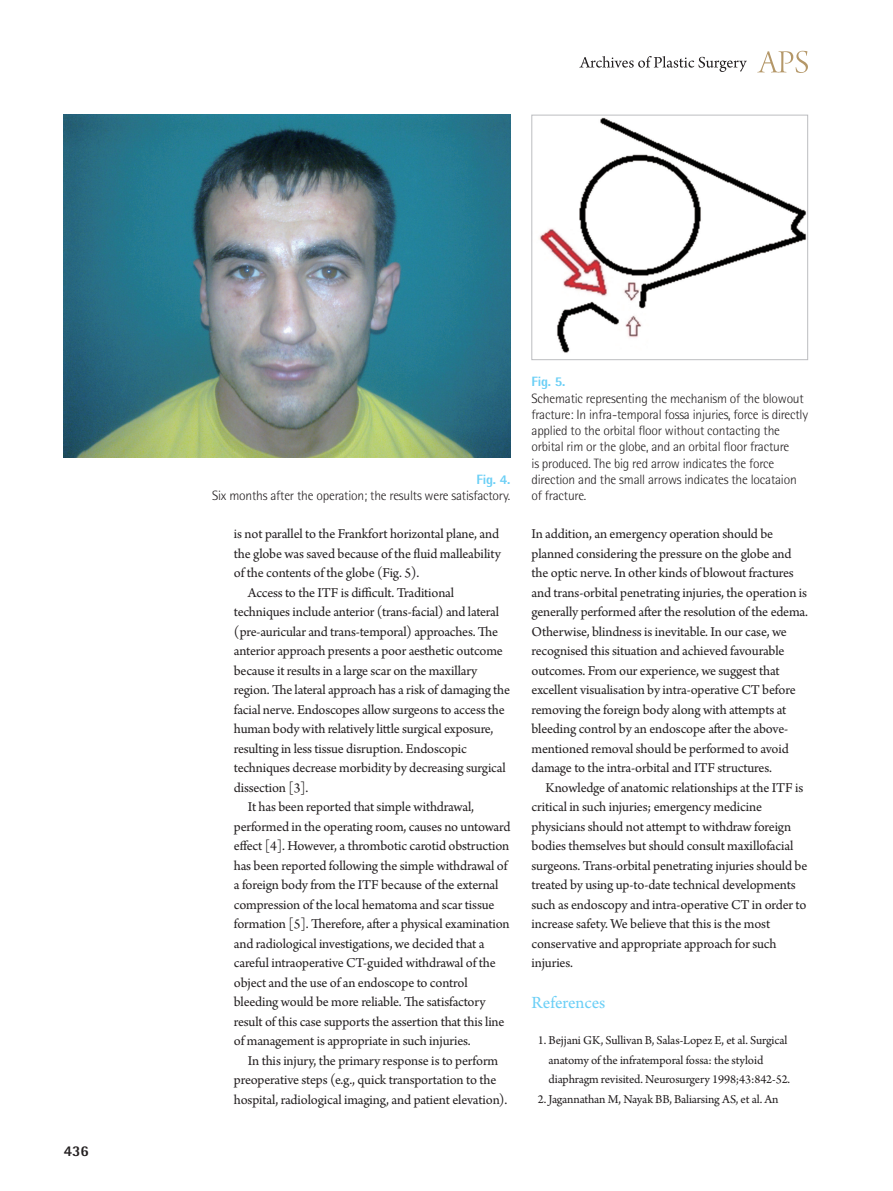
<style>
.page{position:relative;width:893px;height:1191px;background:#fff}
.page>*{position:absolute;margin:0;border:0;box-sizing:border-box;transform-origin:0 0}
.대제목_Letter{font:18px "Arno Pro";letter-spacing:-.005em;color:#6bcff6}
.t1{font:800 15px "Rotis Semi Sans Std";color:#231f20}
.성형_본문_이미지{font:14.25px/19.5px "Arno Pro";letter-spacing:-.015em;color:#231f20}
.표_그림체{font:300 13.5px/16.2px "Rotis Semi Sans Std";letter-spacing:-.015em;color:#231f20}
.참고문헌-1__이미지{font:12.75px/19.5px "Arno Pro";letter-spacing:-.01em;color:#231f20}
.s1{font-weight:800;color:#6bcff6}
</style>
<div class="page">
<svg style="left:757px;top:51px;width:51px;height:22px"></svg>
<svg style="left:579px;top:56px;width:168px;height:16px"></svg>
<img style="left:539px;top:117px;width:267px;height:236px">
<div style="left:531px;top:115px;width:277px;height:245px;border:1px solid #bcbdc0"></div>
<img style="left:64px;top:115px;width:446px;height:342px">
<p class="t1" style="left:64px;top:1141px;width:27px">436</p>
<p class="표_그림체" style="left:212px;top:471px;width:300px;text-align:right"><span class="s1">Fig. 4.<br></span>Six months after the operation; the results were satisfactory.</p>
<p class="성형_본문_이미지" style="left:234px;top:525px;width:268px;text-align:justify">is not parallel to the Frankfort horizontal plane, and the globe was saved because of the fluid malleability of the contents of the globe (Fig. 5).</p>
<p class="성형_본문_이미지" style="left:234px;top:583px;width:278px;text-indent:14px">Access to the ITF is difficult. Traditional techniques include anterior (trans-facial) and lateral (pre-auricular and trans-temporal) approaches. The anterior approach presents a poor aesthetic outcome because it results in a large scar on the maxillary region. The lateral approach has a risk of damaging the facial nerve. Endoscopes allow surgeons to access the human body with relatively little surgical exposure, resulting in less tissue disruption. Endoscopic techniques decrease morbidity by decreasing surgical dissection [3].</p>
<p class="성형_본문_이미지" style="left:234px;top:798px;width:278px;text-indent:14px">It has been reported that simple withdrawal, performed in the operating room, causes no untoward effect [4]. However, a thrombotic carotid obstruction has been reported following the simple withdrawal of a foreign body from the ITF because of the external compression of the local hematoma and scar tissue formation [5]. Therefore, after a physical examination and radiological investigations, we decided that a careful intraoperative CT-guided withdrawal of the object and the use of an endoscope to control bleeding would be more reliable. The satisfactory result of this case supports the assertion that this line of management is appropriate in such injuries.</p>
<p class="성형_본문_이미지" style="left:234px;top:1051px;width:275px;text-indent:14px">In this injury, the primary response is to perform preoperative steps (e.g., quick transportation to the hospital, radiological imaging, and patient elevation).</p>
<p class="표_그림체" style="left:531px;top:373px;width:278px"><span class="s1">Fig. 5.<br></span>Schematic representing the mechanism of the blowout fracture: In infra-temporal fossa injuries, force is directly applied to the orbital floor without contacting the orbital rim or the globe, and an orbital floor fracture<br>is produced. The big red arrow indicates the force direction and the small arrows indicates the locataion of fracture.</p>
<p class="성형_본문_이미지" style="left:531px;top:525px;width:278px">In addition, an emergency operation should be planned considering the pressure on the globe and the optic nerve. In other kinds of blowout fractures and trans-orbital penetrating injuries, the operation is generally performed after the resolution of the edema.<br>Otherwise, blindness is inevitable. In our case, we recognised this situation and achieved favourable outcomes. From our experience, we suggest that excellent visualisation by intra-operative CT before removing the foreign body along with attempts at bleeding control by an endoscope after the above&shy;mentioned removal should be performed to avoid damage to the intra-orbital and ITF structures.</p>
<p class="성형_본문_이미지" style="left:531px;top:778px;width:277px;text-indent:14px">Knowledge of anatomic relationships at the ITF is critical in such injuries; emergency medicine physicians should not attempt to withdraw foreign bodies themselves but should consult maxillofacial surgeons. Trans-orbital penetrating injuries should be treated by using up-to-date technical developments such as endoscopy and intra-operative CT in order to increase safety. We believe that this is the most conservative and appropriate approach for such injuries.</p>
<p class="대제목_Letter" style="left:531px;top:992px;width:75px">References</p>
<p class="참고문헌-1__이미지" style="left:549px;top:1031px;width:243px;text-indent:-11px">1. Bejjani GK, Sullivan B, Salas-Lopez E, et al. Surgical anatomy of the infratemporal fossa: the styloid diaphragm revisited. Neurosurgery 1998;43:842-52.</p>
<p class="참고문헌-1__이미지" style="left:538px;top:1089px;width:242px">2. Jagannathan M, Nayak BB, Baliarsing AS, et al. An</p>
</div>
